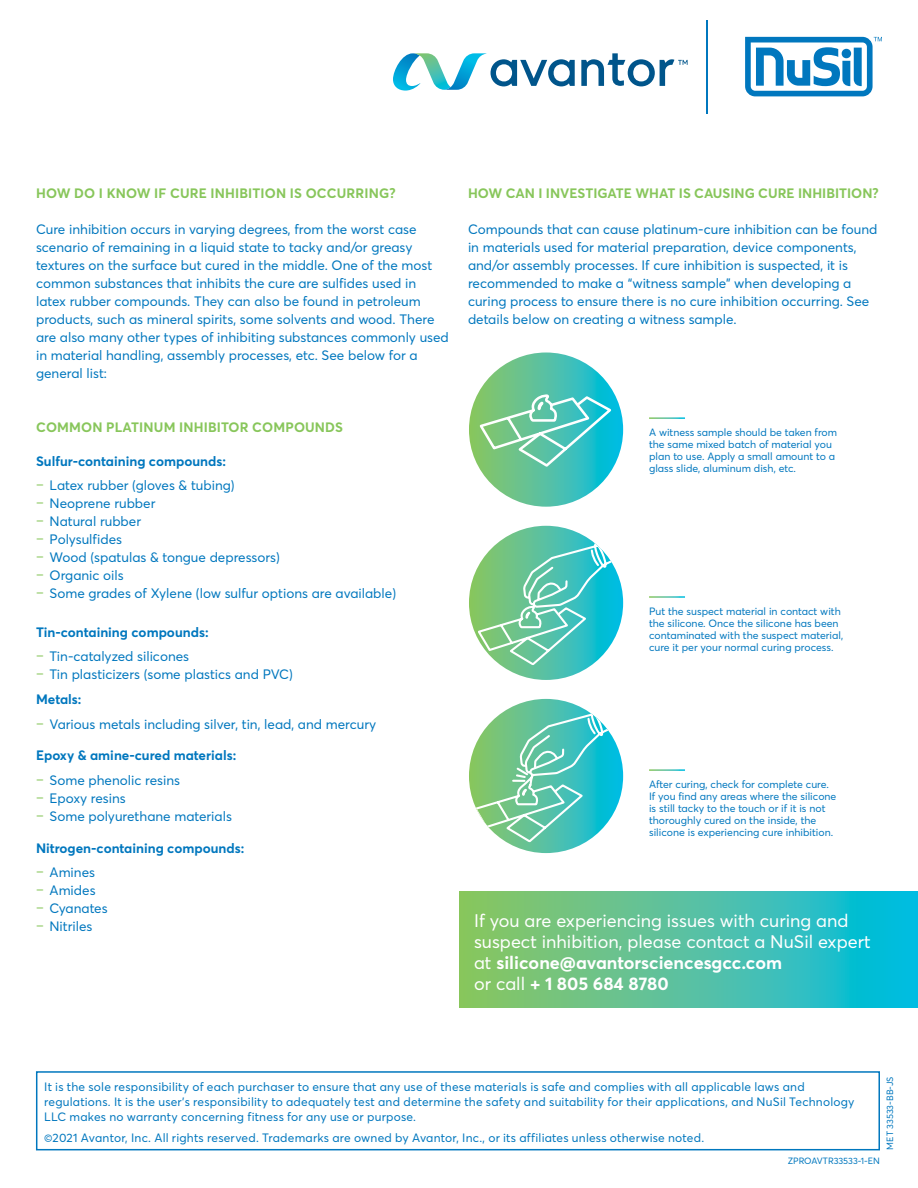
<style>
.page{position:relative;width:918px;height:1188px;background:#fff}
.page>*{position:absolute;margin:0;border:0;box-sizing:border-box;transform-origin:0 0}
.t1{font:18px/21px "Averta";color:#fff}
.t2{font:13.5px/18px "Averta";color:#0077be}
.t3{font:700 13.5px "Averta";letter-spacing:.01em;color:#88c65b}
.t4{font:700 13.5px "Averta";color:#0077be}
.t5{font:12px/15px "Averta";letter-spacing:.015em;color:#0077be}
.t6{font:10.5px/12px "Averta";color:#0077be}
.t7{font:9px "Averta";color:#0077be}
.s1{color:#88c65b}
.s2{font-weight:700}
</style>
<div class="page">
<svg style="left:459px;top:891px;width:459px;height:117px;background:#4ec0a1"></svg>
<hr style="left:706px;top:20px;width:2px;height:93px;background:#0077be">
<svg style="left:745px;top:37px;width:137px;height:59px"></svg>
<svg style="left:393px;top:53px;width:182px;height:38px"></svg>
<svg style="left:581px;top:53px;width:107px;height:33px"></svg>
<div style="left:36px;top:1071px;width:844px;height:79px;border:2px solid #0077be"></div>
<svg style="left:469px;top:352px;width:154px;height:155px;background:#51c1a5"></svg>
<svg style="left:480px;top:394px;width:131px;height:73px;background:#67c9b0"></svg>
<svg style="left:469px;top:526px;width:154px;height:154px;background:#4dc1a7"></svg>
<svg style="left:478px;top:543px;width:134px;height:122px;background:#6acab0"></svg>
<svg style="left:469px;top:699px;width:154px;height:154px;background:#3cc0b5"></svg>
<svg style="left:474px;top:711px;width:135px;height:131px;background:#6fcbb1"></svg>
<p class="t3" style="left:36px;top:184px;width:361px">HOW DO I KNOW IF CURE INHIBITION IS OCCURRING?</p>
<p class="t2" style="left:36px;top:220px;width:414px">Cure inhibition occurs in varying degrees, from the worst case scenario of remaining in a liquid state to tacky and/or greasy textures on the surface but cured in the middle. One of the most common substances that inhibits the cure are sulfides used in latex rubber compounds. They can also be found in petroleum products, such as mineral spirits, some solvents and wood. There are also many other types of inhibiting substances commonly used in material handling, assembly processes, etc. See below for a general list:</p>
<p class="t3" style="left:36px;top:418px;width:309px">COMMON PLATINUM INHIBITOR COMPOUNDS</p>
<p class="t4" style="left:36px;top:451px;width:192px">Sulfur-containing compounds:</p>
<p class="t2" style="left:36px;top:476px;width:200px"><span class="s1">–</span> Latex rubber (gloves &amp; tubing)</p>
<p class="t2" style="left:36px;top:494px;width:121px"><span class="s1">–</span> Neoprene rubber</p>
<p class="t2" style="left:36px;top:512px;width:107px"><span class="s1">–</span> Natural rubber</p>
<p class="t2" style="left:36px;top:530px;width:87px"><span class="s1">–</span> Polysulfides</p>
<p class="t2" style="left:36px;top:548px;width:245px"><span class="s1">–</span> Wood (spatulas &amp; tongue depressors)</p>
<p class="t2" style="left:36px;top:566px;width:89px"><span class="s1">–</span> Organic oils</p>
<p class="t2" style="left:36px;top:584px;width:362px"><span class="s1">–</span> Some grades of Xylene (low sulfur options are available)</p>
<p class="t4" style="left:36px;top:622px;width:174px">Tin-containing compounds:</p>
<p class="t2" style="left:36px;top:647px;width:155px"><span class="s1">–</span> Tin-catalyzed silicones</p>
<p class="t2" style="left:36px;top:662px;width:258px;line-height:24.8px"><span class="s1">–</span> Tin plasticizers (some plastics and PVC)<br><span class="s2">Metals:</span></p>
<p class="t2" style="left:36px;top:715px;width:342px"><span class="s1">–</span> Various metals including silver, tin, lead, and mercury</p>
<p class="t4" style="left:36px;top:746px;width:202px">Epoxy &amp; amine-cured materials:</p>
<p class="t2" style="left:36px;top:771px;width:145px"><span class="s1">–</span> Some phenolic resins</p>
<p class="t2" style="left:36px;top:789px;width:91px"><span class="s1">–</span> Epoxy resins</p>
<p class="t2" style="left:36px;top:807px;width:197px"><span class="s1">–</span> Some polyurethane materials</p>
<p class="t4" style="left:36px;top:838px;width:210px">Nitrogen-containing compounds:</p>
<p class="t2" style="left:36px;top:863px;width:61px"><span class="s1">–</span> Amines</p>
<p class="t2" style="left:36px;top:881px;width:61px"><span class="s1">–</span> Amides</p>
<p class="t2" style="left:36px;top:899px;width:73px"><span class="s1">–</span> Cyanates</p>
<p class="t2" style="left:36px;top:917px;width:58px"><span class="s1">–</span> Nitriles</p>
<p class="t3" style="left:468px;top:184px;width:412px">HOW CAN I INVESTIGATE WHAT IS CAUSING CURE INHIBITION?</p>
<p class="t2" style="left:468px;top:220px;width:411px">Compounds that can cause platinum-cure inhibition can be found in materials used for material preparation, device components, and/or assembly processes. If cure inhibition is suspected, it is recommended to make a “witness sample” when developing a curing process to ensure there is no cure inhibition occurring. See details below on creating a witness sample.</p>
<p class="t6" style="left:649px;top:426px;width:190px">A witness sample should be taken from the same mixed batch of material you plan to use. Apply a small amount to a glass slide, aluminum dish, etc.</p>
<p class="t6" style="left:649px;top:605px;width:196px">Put the suspect material in contact with the silicone. Once the silicone has been contaminated with the suspect material, cure it per your normal curing process.</p>
<p class="t6" style="left:649px;top:778px;width:189px">After curing, check for complete cure.<br>If you find any areas where the silicone is still tacky to the touch or if it is not thoroughly cured on the inside, the silicone is experiencing cure inhibition.</p>
<h1 class="t1" style="left:474px;top:909px;width:398px">If you are experiencing issues with curing and suspect inhibition, please contact a NuSil expert at <span class="s2">silicone@avantorsciencesgcc.com<br></span>or call <span class="s2">+ 1 805 684 8780</span></h1>
<p class="t5" style="left:44px;top:1079px;width:812px">It is the sole responsibility of each purchaser to ensure that any use of these materials is safe and complies with all applicable laws and regulations. It is the user’s responsibility to adequately test and determine the safety and suitability for their applications, and NuSil Technology<br>LLC makes no warranty concerning fitness for any use or purpose.</p>
<p class="t5" style="left:44px;top:1130px;width:662px">©2021 Avantor, Inc. All rights reserved. Trademarks are owned by Avantor, Inc., or its affiliates unless otherwise noted.</p>
<p class="t7" style="left:884px;top:1150px;width:75px;rotate:-90deg">MET 33533-BB-JS</p>
<p class="t7" style="left:788px;top:1155px;width:94px">ZPROAVTR33533-1-EN</p>
</div>
